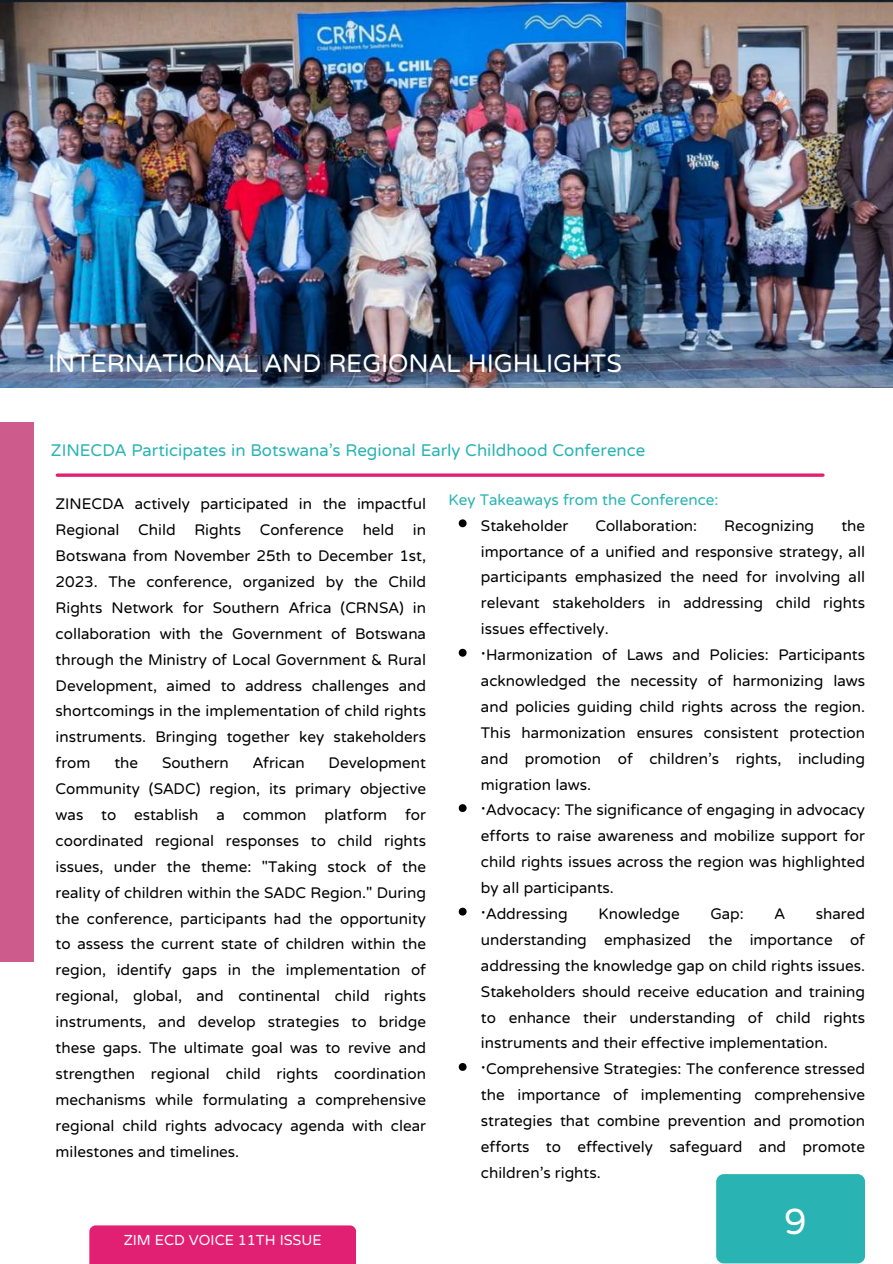
<style>
.page{position:relative;width:893px;height:1264px;background:#fff}
.page>*{position:absolute;margin:0;border:0;box-sizing:border-box;transform-origin:0 0}
.t1{font:45px "NTR";color:#fff}
.t2{font:31.5px "NTR";color:#fff}
.t3{font:21px "NTR";color:#29b3b3}
.t4{font:19.05px/25.8px "NTR";color:#000;text-align:justify}
.t5{font:19.05px "NTR";color:#29b3b3}
.t6{font:18px "NTR";color:#fff}
.s1{font-family:"Noto Sans"}
</style>
<div class="page">
<svg style="left:57px;top:473px;width:765px;height:4px;background:#e64288"></svg>
<div style="left:89px;top:1225px;width:267px;height:38px;background:#e22073"></div>
<div style="left:716px;top:1174px;width:149px;height:89px;background:#29b3b3;border-radius:8px"></div>
<div style="left:0;top:422px;width:33px;height:540px;background:#cd5b8c"></div>
<img style="left:0;top:0;width:892px;height:387px">
<svg style="left:458px;top:519px;width:8px;height:8px"></svg>
<svg style="left:458px;top:648px;width:8px;height:8px"></svg>
<svg style="left:458px;top:804px;width:8px;height:8px"></svg>
<svg style="left:458px;top:907px;width:8px;height:8px"></svg>
<svg style="left:458px;top:1063px;width:8px;height:7px"></svg>
<h2 class="t2" style="left:48px;top:342px;width:575px">INTERNATIONAL AND REGIONAL HIGHLIGHTS</h2>
<p class="t3" style="left:51px;top:437px;width:595px">ZINECDA Participates in Botswana's Regional Early Childhood Conference</p>
<p class="t4" style="left:56px;top:490px;width:372px">ZINECDA actively participated in the impactful Regional Child Rights Conference held in Botswana from November 25th to December 1st, 2023. The conference, organized by the Child Rights Network for Southern Africa (CRNSA) in collaboration with the Government of Botswana through the Ministry of Local Government &amp; Rural Development, aimed to address challenges and shortcomings in the implementation of child rights instruments. Bringing together key stakeholders from</p>
<p class="t5" style="left:448px;top:487px;width:271px">Key Takeaways from the Conference:</p>
<p class="t4" style="left:481px;top:511px;width:89px">Stakeholder</p>
<p class="t4" style="left:595px;top:511px;width:103px">Collaboration:</p>
<p class="t4" style="left:724px;top:511px;width:91px">Recognizing</p>
<p class="t4" style="left:481px;top:511px;width:385px;text-align:left;text-indent:360px">the importance of a unified and responsive strategy, all participants emphasized the need for involving all relevant stakeholders in addressing child rights issues effectively.<br><span class="s1">·</span>Harmonization of Laws and Policies: Participants acknowledged the necessity of harmonizing laws and policies guiding child rights across the region.<br>This harmonization ensures consistent protection and promotion of children's rights, including migration laws.<br><span class="s1">·</span>Advocacy: The significance of engaging in advocacy efforts to raise awareness and mobilize support for child rights issues across the region was highlighted by all participants.<br><span class="s1">·</span>Addressing</p>
<p class="t4" style="left:114px;top:748px;width:25px">the</p>
<p class="t4" style="left:162px;top:748px;width:68px">Southern</p>
<p class="t4" style="left:253px;top:748px;width:53px">African</p>
<p class="t4" style="left:56px;top:748px;width:372px;text-indent:273px">Development Community (SADC) region, its primary objective was to establish a common platform for coordinated regional responses to child rights issues, under the theme: "Taking stock of the reality of children within the SADC Region." During the conference, participants had the opportunity to assess the current state of children within the region, identify gaps in the implementation of regional, global, and continental child rights instruments, and develop strategies to bridge these gaps. The ultimate goal was to revive and strengthen regional child rights coordination mechanisms while formulating a comprehensive regional child rights advocacy agenda with clear milestones and timelines.</p>
<p class="t4" style="left:481px;top:899px;width:385px;text-align:left;text-indent:335px">shared understanding emphasized the importance of addressing the knowledge gap on child rights issues.<br>Stakeholders should receive education and training to enhance their understanding of child rights instruments and their effective implementation. <span class="s1">·</span>Comprehensive Strategies: The conference stressed the importance of implementing comprehensive strategies that combine prevention and promotion efforts to effectively safeguard and promote children's rights.</p>
<p class="t4" style="left:598px;top:899px;width:83px">Knowledge</p>
<p class="t4" style="left:710px;top:899px;width:35px">Gap:</p>
<p class="t4" style="left:774px;top:899px;width:12px">A</p>
<p class="t6" style="left:124px;top:1228px;width:199px">ZIM ECD VOICE 11TH ISSUE</p>
<h1 class="t1" style="left:784px;top:1191px;width:24px">9</h1>
</div>
